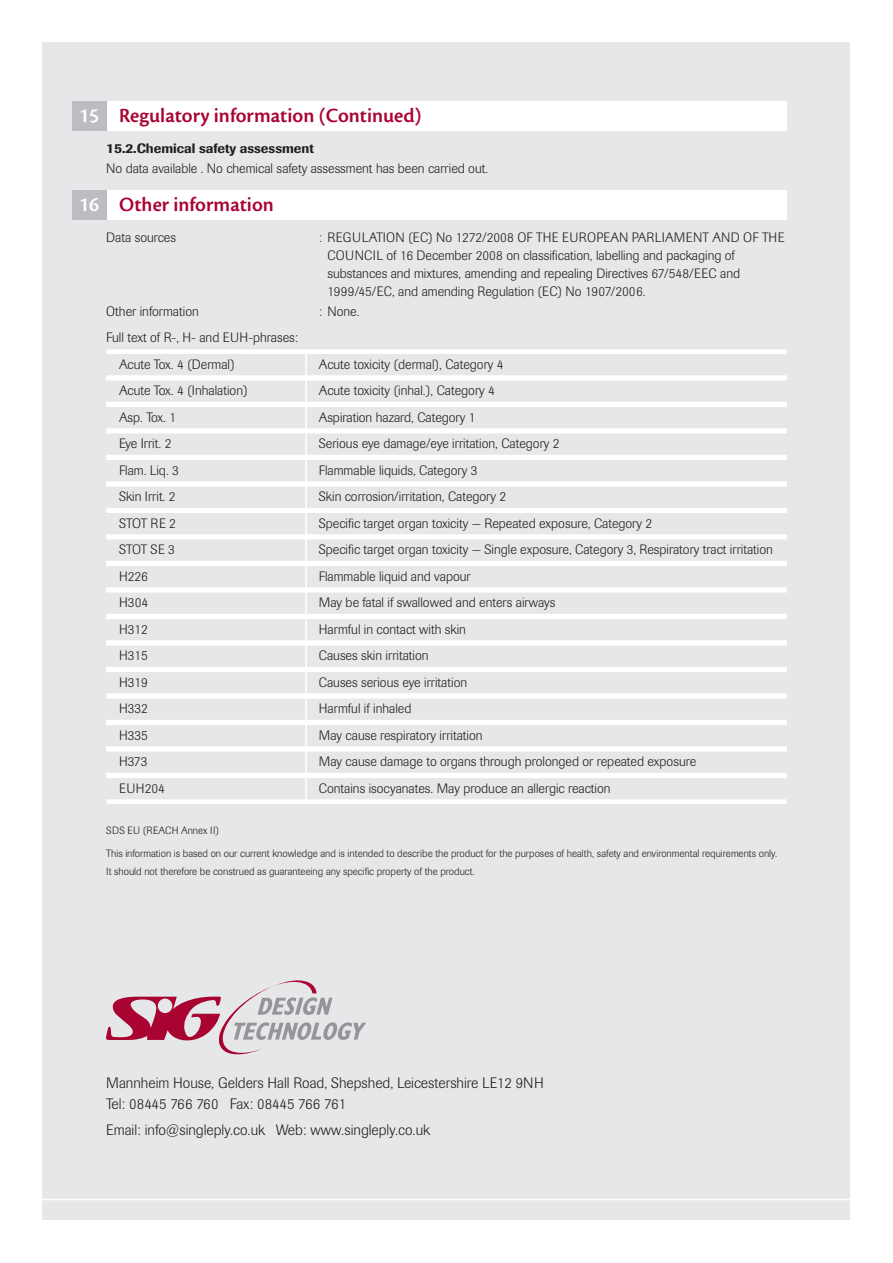
<style>
.page{position:relative;width:893px;height:1263px;background:#fff}
.page>*{position:absolute;margin:0;border:0;box-sizing:border-box;transform-origin:0 0}
.t1{font:21px "Cronos MM 574 14";letter-spacing:.015em;color:#a90332}
.t2{font:21px "Cronos MM 574 14";color:#fff}
.t3{font:300 15px "Imago";color:#231f20}
.t4{font:300 13.5px/18px "Imago";color:#231f20}
.t5{font:500 13.5px "Imago";color:#231f20}
.t6{font:300 10.5px/18px "Imago";color:#231f20}
.t7{font:300 10.5px "Imago";letter-spacing:.02em;color:#231f20}
</style>
<div class="page">
<div style="left:43px;top:43px;width:807px;height:1177px;background:#e6e7e9"></div>
<hr style="left:37px;top:1199px;width:818px;height:1px;background:#fff">
<div style="left:106px;top:101px;width:681px;height:30px;background:#fff"></div>
<div style="left:72px;top:101px;width:34px;height:30px;background:#bcbdc0"></div>
<div style="left:106px;top:190px;width:681px;height:30px;background:#fff"></div>
<div style="left:72px;top:190px;width:34px;height:30px;background:#bcbdc0"></div>
<div style="left:106px;top:349px;width:681px;height:5px;background:#fff"></div>
<div style="left:106px;top:375px;width:681px;height:5px;background:#f8f8f9"></div>
<hr style="left:106px;top:376px;width:681px;height:4px;background:#fff">
<div style="left:106px;top:402px;width:681px;height:5px;background:#fff"></div>
<div style="left:106px;top:428px;width:681px;height:5px;background:#f8f8f9"></div>
<hr style="left:106px;top:429px;width:681px;height:4px;background:#fff">
<div style="left:106px;top:455px;width:681px;height:5px;background:#fff"></div>
<div style="left:106px;top:481px;width:681px;height:5px;background:#f7f8f8"></div>
<hr style="left:106px;top:482px;width:681px;height:4px;background:#fff">
<div style="left:106px;top:508px;width:681px;height:5px;background:#fff"></div>
<div style="left:106px;top:534px;width:681px;height:5px;background:#f7f7f8"></div>
<hr style="left:106px;top:535px;width:681px;height:4px;background:#fff">
<div style="left:106px;top:561px;width:681px;height:5px;background:#fff"></div>
<div style="left:106px;top:587px;width:681px;height:5px;background:#f7f7f8"></div>
<hr style="left:106px;top:588px;width:681px;height:4px;background:#fff">
<div style="left:106px;top:614px;width:681px;height:5px;background:#fff"></div>
<div style="left:106px;top:640px;width:681px;height:5px;background:#f6f7f7"></div>
<hr style="left:106px;top:641px;width:681px;height:4px;background:#fff">
<div style="left:106px;top:667px;width:681px;height:5px;background:#fff"></div>
<div style="left:106px;top:693px;width:681px;height:5px;background:#f6f6f7"></div>
<hr style="left:106px;top:694px;width:681px;height:4px;background:#fff">
<hr style="left:106px;top:720px;width:681px;height:4px;background:#fff">
<hr style="left:106px;top:721px;width:681px;height:4px;background:#fff">
<div style="left:106px;top:746px;width:681px;height:5px;background:#f6f6f7"></div>
<div style="left:106px;top:747px;width:681px;height:5px;background:#fff"></div>
<hr style="left:106px;top:773px;width:681px;height:4px;background:#fff">
<hr style="left:106px;top:774px;width:681px;height:4px;background:#fff">
<div style="left:106px;top:799px;width:681px;height:5px;background:#fff"></div>
<hr style="left:305px;top:352px;width:2px;height:449px;background:#fff">
<svg style="left:106px;top:980px;width:260px;height:74px"></svg>
<p class="t1" style="left:119px;top:105px;width:304px">Regulatory information (Continued)</p>
<p class="t5" style="left:106px;top:140px;width:209px">15.2.Chemical safety assessment</p>
<p class="t4" style="left:106px;top:160px;width:383px">No data available . No chemical safety assessment has been carried out.</p>
<p class="t1" style="left:119px;top:193px;width:156px">Other information</p>
<p class="t4" style="left:106px;top:228px;width:71px">Data sources</p>
<p class="t4" style="left:327px;top:228px;width:459px;text-indent:-9px">: REGULATION (EC) No 1272/2008 OF THE EUROPEAN PARLIAMENT AND OF THE COUNCIL of 16 December 2008 on classification, labelling and packaging of substances and mixtures, amending and repealing Directives 67/548/EEC and 1999/45/EC, and amending Regulation (EC) No 1907/2006.</p>
<p class="t4" style="left:106px;top:302px;width:94px">Other information</p>
<p class="t4" style="left:319px;top:302px;width:42px">: None.</p>
<p class="t4" style="left:106px;top:329px;width:193px">Full text of R-, H- and EUH-phrases:</p>
<p class="t4" style="left:119px;top:355px;width:117px">Acute Tox. 4 (Dermal)</p>
<p class="t4" style="left:319px;top:355px;width:186px">Acute toxicity (dermal), Category 4</p>
<p class="t4" style="left:119px;top:382px;width:130px">Acute Tox. 4 (Inhalation)</p>
<p class="t4" style="left:319px;top:382px;width:178px">Acute toxicity (inhal.), Category 4</p>
<p class="t4" style="left:119px;top:408px;width:59px">Asp. Tox. 1</p>
<p class="t4" style="left:319px;top:408px;width:158px">Aspiration hazard, Category 1</p>
<p class="t4" style="left:119px;top:435px;width:54px">Eye Irrit. 2</p>
<p class="t4" style="left:319px;top:435px;width:242px">Serious eye damage/eye irritation, Category 2</p>
<p class="t4" style="left:119px;top:461px;width:61px">Flam. Liq. 3</p>
<p class="t4" style="left:319px;top:461px;width:160px">Flammable liquids, Category 3</p>
<p class="t4" style="left:119px;top:488px;width:58px">Skin Irrit. 2</p>
<p class="t4" style="left:319px;top:488px;width:189px">Skin corrosion/irritation, Category 2</p>
<p class="t4" style="left:119px;top:514px;width:58px">STOT RE 2</p>
<p class="t4" style="left:319px;top:514px;width:335px">Specific target organ toxicity — Repeated exposure, Category 2</p>
<p class="t4" style="left:119px;top:541px;width:58px">STOT SE 3</p>
<p class="t4" style="left:319px;top:541px;width:456px">Specific target organ toxicity — Single exposure, Category 3, Respiratory tract irritation</p>
<p class="t4" style="left:119px;top:567px;width:30px">H226</p>
<p class="t4" style="left:319px;top:567px;width:153px">Flammable liquid and vapour</p>
<p class="t4" style="left:119px;top:594px;width:31px">H304</p>
<p class="t4" style="left:319px;top:594px;width:238px">May be fatal if swallowed and enters airways</p>
<p class="t4" style="left:119px;top:620px;width:30px">H312</p>
<p class="t4" style="left:319px;top:620px;width:149px">Harmful in contact with skin</p>
<p class="t4" style="left:119px;top:647px;width:30px">H315</p>
<p class="t4" style="left:319px;top:647px;width:111px">Causes skin irritation</p>
<p class="t4" style="left:119px;top:673px;width:30px">H319</p>
<p class="t4" style="left:319px;top:673px;width:150px">Causes serious eye irritation</p>
<p class="t4" style="left:119px;top:700px;width:30px">H332</p>
<p class="t4" style="left:319px;top:700px;width:94px">Harmful if inhaled</p>
<p class="t4" style="left:119px;top:726px;width:30px">H335</p>
<p class="t4" style="left:319px;top:726px;width:165px">May cause respiratory irritation</p>
<p class="t4" style="left:119px;top:753px;width:30px">H373</p>
<p class="t4" style="left:319px;top:753px;width:379px">May cause damage to organs through prolonged or repeated exposure</p>
<p class="t4" style="left:119px;top:779px;width:47px">EUH204</p>
<p class="t4" style="left:319px;top:779px;width:293px">Contains isocyanates. May produce an allergic reaction</p>
<p class="t7" style="left:106px;top:824px;width:114px">SDS EU (REACH Annex II)</p>
<p class="t6" style="left:106px;top:844px;width:673px">This information is based on our current knowledge and is intended to describe the product for the purposes of health, safety and environmental requirements only.<br>It should not therefore be construed as guaranteeing any specific property of the product.</p>
<p class="t2" style="left:79px;top:105px;width:21px">15</p>
<p class="t2" style="left:79px;top:194px;width:21px">16</p>
<p class="t3" style="left:106px;top:1075px;width:439px">Mannheim House, Gelders Hall Road, Shepshed, Leicestershire LE12 9NH</p>
<p class="t3" style="left:106px;top:1096px;width:242px">Tel: 08445 766 760 Fax: 08445 766 761</p>
<p class="t3" style="left:106px;top:1121px;width:325px">Email: info@singleply.co.uk Web: www.singleply.co.uk</p>
</div>
